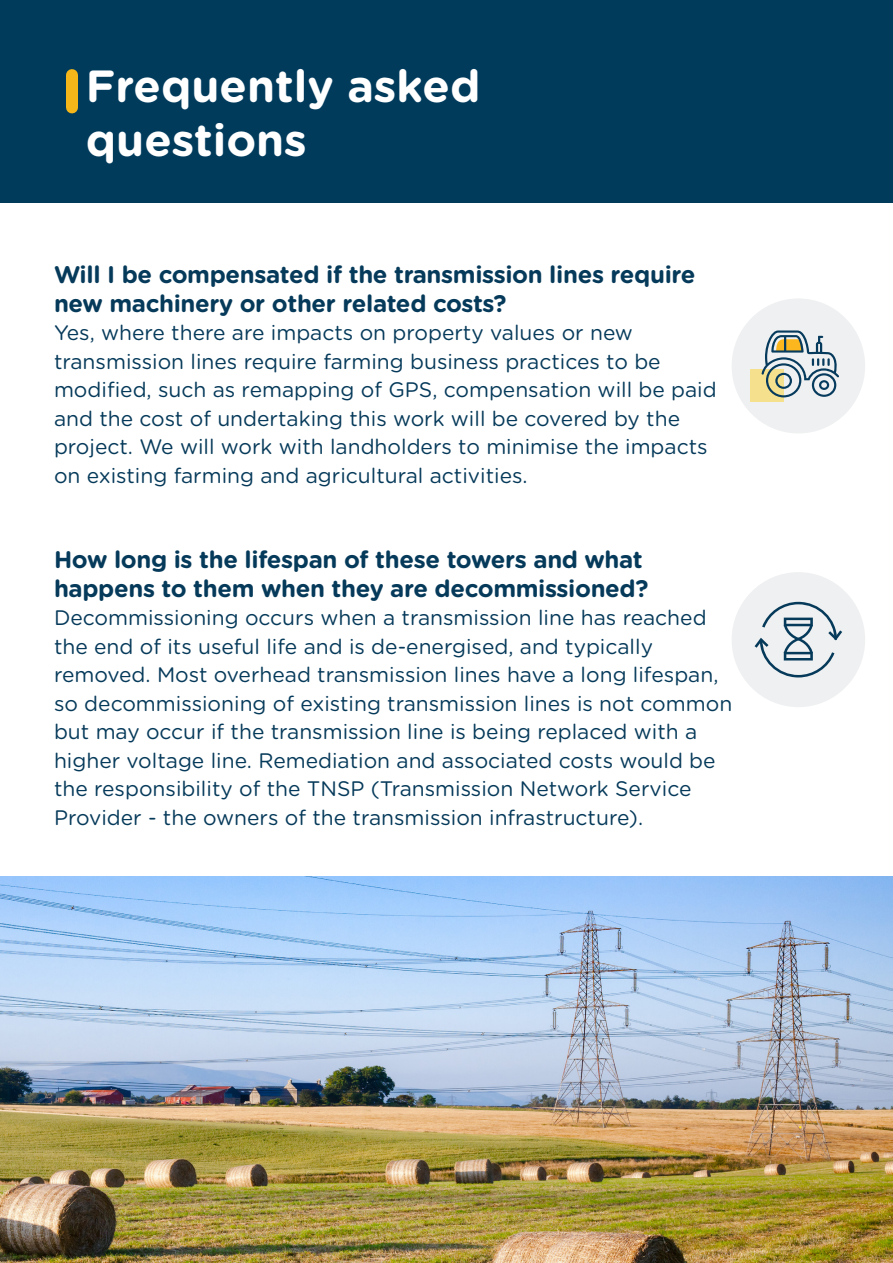
<style>
.page{position:relative;width:893px;height:1263px;background:#fff}
.page>*{position:absolute;margin:0;border:0;box-sizing:border-box;transform-origin:0 0}
.Document_Heading{font:700 45px/54px "Gotham Rounded";color:#fff}
.Hero_text{font:700 24px/28.5px "Gotham Rounded";letter-spacing:-.015em;color:#063a5a}
.Hero_text-2{font:21px/28.5px "Gotham Rounded";color:#063a5a}
.t1{font:700 10.65px "Gotham Rounded";color:#063b5d;scale:1.04 1}
</style>
<div class="page">
<div style="left:732px;top:298px;width:133px;height:135px;background:#eff0f1;border-radius:50%"></div>
<div style="left:750px;top:369px;width:34px;height:32px;background:#f5e08e"></div>
<svg style="left:761px;top:330px;width:78px;height:67px"></svg>
<img style="left:0;top:876px;width:893px;height:387px">
<div style="left:0;top:0;width:893px;height:203px;background:#003b5c"></div>
<div style="left:66px;top:75px;width:12px;height:32px;background:#f5b61a"></div>
<div style="left:732px;top:572px;width:133px;height:135px;background:#eff0f1;border-radius:50%"></div>
<svg style="left:755px;top:602px;width:87px;height:75px"></svg>
<p class="Document_Heading" style="left:86px;top:57px;width:396px">Frequently asked questions</p>
<p class="Hero_text" style="left:54px;top:259px;width:643px">Will I be compensated if the transmission lines require new machinery or other related costs?</p>
<p class="Hero_text-2" style="left:54px;top:317px;width:664px">Yes, where there are impacts on property values or new transmission lines require farming business practices to be modified, such as remapping of GPS, compensation will be paid and the cost of undertaking this work will be covered by the project. We will work with landholders to minimise the impacts on existing farming and agricultural activities.</p>
<p class="t1" style="left:534px;top:406px;width:58px">Harvesters</p>
<p class="Hero_text" style="left:54px;top:544px;width:596px">How long is the lifespan of these towers and what happens to them when they are decommissioned?</p>
<p class="Hero_text-2" style="left:54px;top:602px;width:680px">Decommissioning occurs when a transmission line has reached the end of its useful life and is de-energised, and typically removed. Most overhead transmission lines have a long lifespan, so decommissioning of existing transmission lines is not common but may occur if the transmission line is being replaced with a higher voltage line. Remediation and associated costs would be the responsibility of the TNSP (Transmission Network Service Provider - the owners of the transmission infrastructure).</p>
</div>
